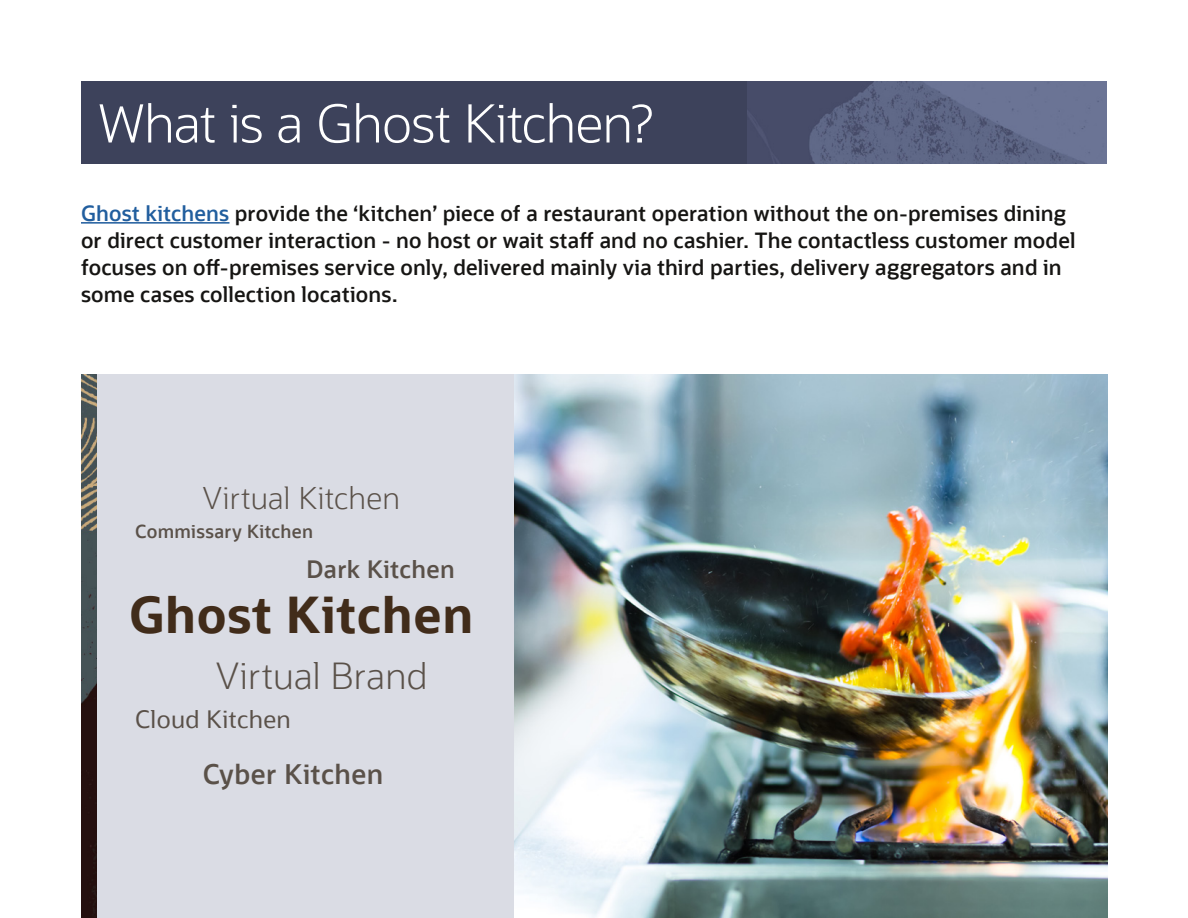
<style>
.page{position:relative;width:1188px;height:918px;background:#fff}
.page>*{position:absolute;margin:0;border:0;box-sizing:border-box;transform-origin:0 0}
.t1{font:300 52.5px "Oracle Sans";letter-spacing:-.01em;color:#fff}
.t2{font:700 49.5px "Oracle Sans";letter-spacing:.015em;color:#412c1a}
.t3{font:300 36px "Oracle Sans";letter-spacing:.005em;color:#5a5149}
.t4{font:300 30px "Oracle Sans";letter-spacing:.01em;color:#5a5149}
.t5{font:600 27px "Oracle Sans";letter-spacing:.02em;color:#5a5149}
.t6{font:24px "Oracle Sans";letter-spacing:.015em;color:#5a5149}
.t7{font:600 24px "Oracle Sans";letter-spacing:.015em;color:#5a5149}
.t8{font:600 21px/27px "Oracle Sans";letter-spacing:.005em;color:#161513}
.t9{font:600 18px "Oracle Sans";letter-spacing:.02em;color:#5a5149}
.s1{color:#215e9e}
</style>
<div class="page">
<hr style="left:81px;top:222px;width:148px;height:2px;background:#215e9e">
<div style="left:81px;top:81px;width:1026px;height:82px;background:#3d425b"></div>
<img style="left:747px;top:81px;width:360px;height:82px">
<div style="left:87px;top:375px;width:433px;height:543px;background:#dadce4"></div>
<img style="left:82px;top:375px;width:15px;height:543px">
<img style="left:514px;top:375px;width:593px;height:543px">
<p class="t1" style="left:98px;top:92px;width:557px">What is a Ghost Kitchen?</p>
<p class="t8" style="left:81px;top:200px;width:987px"><span class="s1">Ghost kitchens</span> provide the ‘kitchen’ piece of a restaurant operation without the on-premises dining</p>
<p class="t8" style="left:81px;top:227px;width:996px">or direct customer interaction - no host or wait staff and no cashier. The contactless customer model focuses on off-premises service only, delivered mainly via third parties, delivery aggregators and in</p>
<h3 class="t8" style="left:81px;top:282px;width:318px">some cases collection locations.</h3>
<p class="t4" style="left:203px;top:480px;width:199px">Virtual Kitchen</p>
<p class="t9" style="left:135px;top:521px;width:180px">Commissary Kitchen</p>
<p class="t7" style="left:307px;top:554px;width:150px">Dark Kitchen</p>
<p class="t2" style="left:129px;top:583px;width:346px">Ghost Kitchen</p>
<p class="t3" style="left:216px;top:654px;width:213px">Virtual Brand</p>
<p class="t6" style="left:135px;top:705px;width:157px">Cloud Kitchen</p>
<p class="t5" style="left:203px;top:757px;width:182px">Cyber Kitchen</p>
</div>
